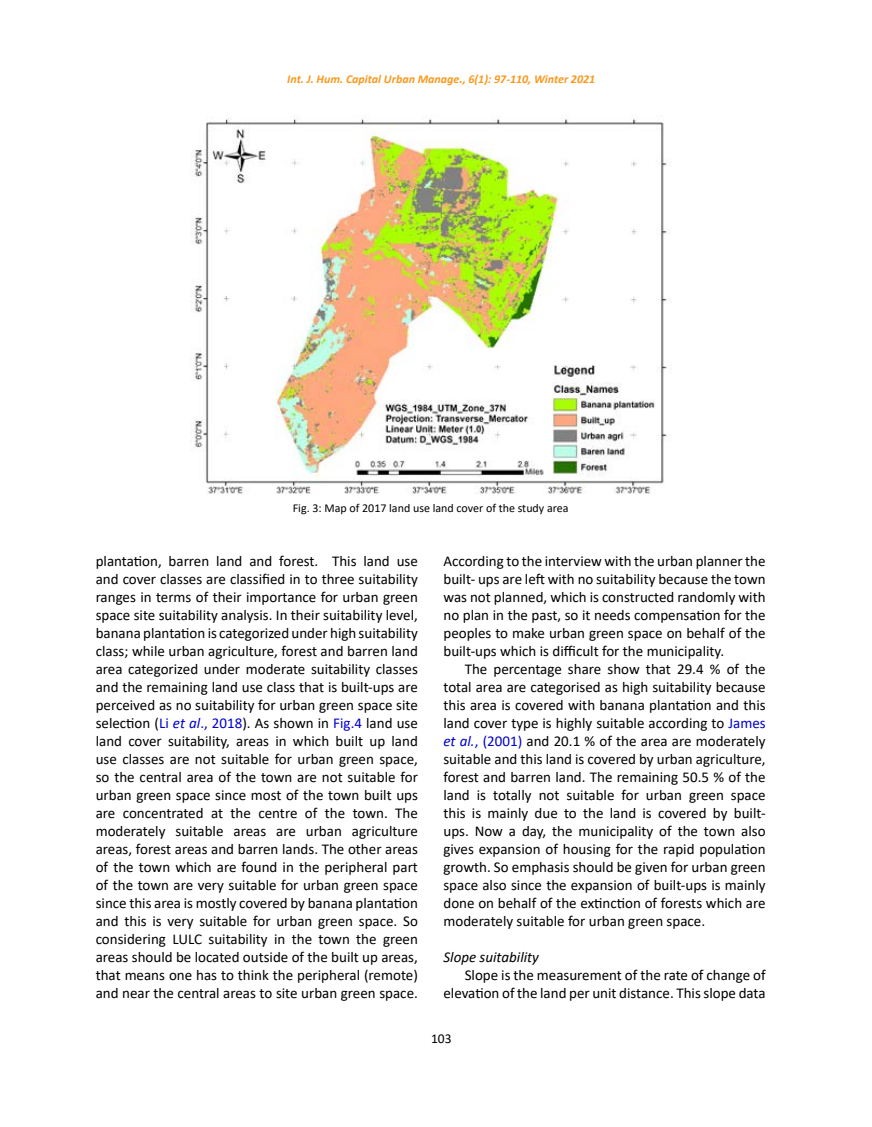
<style>
.page{position:relative;width:872px;height:1127px;background:#fff}
.page>*{position:absolute;margin:0;border:0;box-sizing:border-box;transform-origin:0 0}
.t1{font:15px/18px "Calibri";color:#000;text-align:justify}
.t2{font:italic 15px "Calibri";color:#000}
.t3{font:13.5px "Calibri";color:#000}
.t4{font:italic 700 12px "Calibri";color:#f8991d}
.t5{font:12px "Calibri";color:#000}
.s1{color:#00c}
.s2{font-style:italic;color:#00c}
</style>
<div class="page">
<img style="left:190px;top:117px;width:480px;height:377px">
<p class="t4" style="left:287px;top:70px;width:309px">Int. J. Hum. Capital Urban Manage., 6(1): 97-110, Winter 2021</p>
<p class="t5" style="left:293px;top:500px;width:277px">Fig. 3: Map of 2017 land use land cover of the study area</p>
<p class="t1" style="left:96px;top:551px;width:324px">plantation, barren land and forest. This land use and cover classes are classified in to three suitability ranges in terms of their importance for urban green space site suitability analysis. In their suitability level, banana plantation is categorized under high suitability class; while urban agriculture, forest and barren land area categorized under moderate suitability classes and the remaining land use class that is built-ups are perceived as no suitability for urban green space site selection (<span class="s1">Li</span> <span class="s2">et al</span><span class="s1">., 2018</span>). As shown in <span class="s1">Fig.4</span> land use land cover suitability, areas in which built up land use classes are not suitable for urban green space, so the central area of the town are not suitable for urban green space since most of the town built ups are concentrated at the centre of the town. The moderately suitable areas are urban agriculture areas, forest areas and barren lands. The other areas of the town which are found in the peripheral part of the town are very suitable for urban green space since this area is mostly covered by banana plantation and this is very suitable for urban green space. So considering LULC suitability in the town the green areas should be located outside of the built up areas, that means one has to think the peripheral (remote) and near the central areas to site urban green space.</p>
<p class="t1" style="left:443px;top:551px;width:324px">According to the interview with the urban planner the built- ups are left with no suitability because the town was not planned, which is constructed randomly with no plan in the past, so it needs compensation for the peoples to make urban green space on behalf of the built-ups which is difficult for the municipality.</p>
<p class="t1" style="left:443px;top:659px;width:324px;text-indent:21px">The percentage share show that 29.4 % of the total area are categorised as high suitability because this area is covered with banana plantation and this land cover type is highly suitable according to <span class="s1">James </span><span class="s2">et al.</span><span class="s1">, (2001)</span> and 20.1 % of the area are moderately suitable and this land is covered by urban agriculture, forest and barren land. The remaining 50.5 % of the land is totally not suitable for urban green space this is mainly due to the land is covered by built&shy;ups. Now a day, the municipality of the town also gives expansion of housing for the rapid population growth. So emphasis should be given for urban green space also since the expansion of built-ups is mainly done on behalf of the extinction of forests which are moderately suitable for urban green space.</p>
<p class="t2" style="left:443px;top:946px;width:97px">Slope suitability</p>
<p class="t1" style="left:443px;top:965px;width:324px;text-align:right">Slope is the measurement of the rate of change of elevation of the land per unit distance. This slope data</p>
<p class="t3" style="left:431px;top:1029px;width:22px">103</p>
</div>
